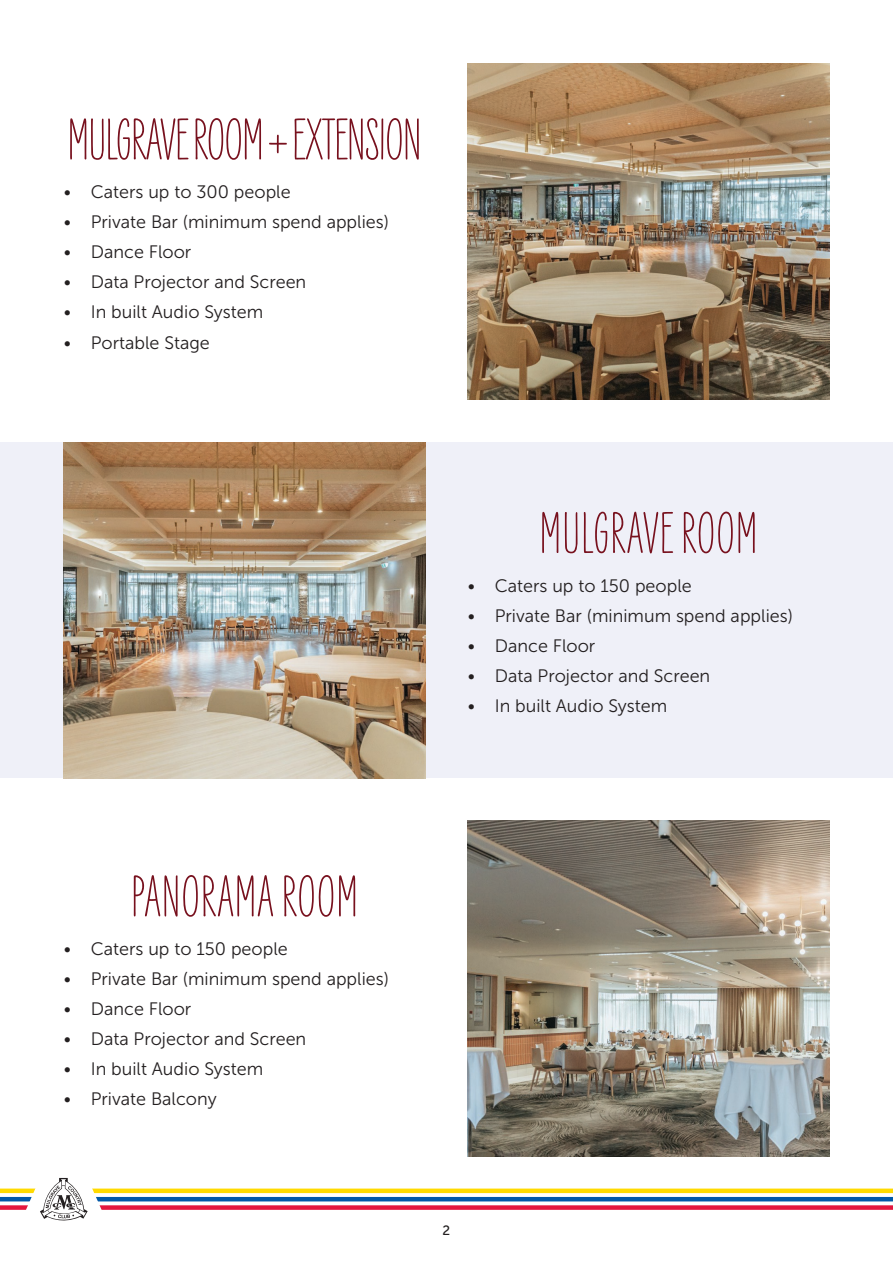
<style>
.page{position:relative;width:893px;height:1263px;background:#fff}
.page>*{position:absolute;margin:0;border:0;box-sizing:border-box;transform-origin:0 0}
.Sub-headCentred{font:500 60px "Liebe Erika";color:#78111e}
.Sub-headCentred-2{font:500 60px "Liebe Erika";letter-spacing:-.02em;color:#78111e}
.t1{font:18px "Museo Sans 300";color:#231f20}
.t2{font:13.5px "Museo Sans 500";color:#231f20}
</style>
<div class="page">
<div style="left:0;top:442px;width:893px;height:336px;background:#eff0f8"></div>
<img style="left:468px;top:64px;width:361px;height:336px">
<img style="left:64px;top:442px;width:361px;height:336px">
<img style="left:468px;top:821px;width:361px;height:336px">
<div style="left:92px;top:1188px;width:801px;height:5px;background:#ffda00"></div>
<hr style="left:92px;top:1197px;width:801px;height:4px;background:#0058a9">
<div style="left:92px;top:1205px;width:801px;height:5px;background:#e3173e"></div>
<svg style="left:40px;top:1178px;width:48px;height:42px"></svg>
<div style="left:0;top:1188px;width:36px;height:5px;background:#ffda00"></div>
<svg style="left:0;top:1197px;width:32px;height:4px"></svg>
<svg style="left:0;top:1205px;width:28px;height:5px"></svg>
<p class="Sub-headCentred-2" style="left:67px;top:107px;width:356px">MULGRAVE ROOM + EXTENSION</p>
<p class="t1" style="left:64px;top:182px;width:228px">• Caters up to 300 people</p>
<p class="t1" style="left:64px;top:212px;width:327px">• Private Bar (minimum spend applies)</p>
<p class="t1" style="left:64px;top:242px;width:129px">• Dance Floor</p>
<p class="t1" style="left:64px;top:272px;width:244px">• Data Projector and Screen</p>
<p class="t1" style="left:64px;top:302px;width:201px">• In built Audio System</p>
<p class="t1" style="left:64px;top:333px;width:148px">• Portable Stage</p>
<p class="Sub-headCentred" style="left:539px;top:501px;width:220px">MULGRAVE ROOM</p>
<p class="t1" style="left:468px;top:576px;width:225px">• Caters up to 150 people</p>
<p class="t1" style="left:468px;top:606px;width:327px">• Private Bar (minimum spend applies)</p>
<p class="t1" style="left:468px;top:636px;width:129px">• Dance Floor</p>
<p class="t1" style="left:468px;top:666px;width:244px">• Data Projector and Screen</p>
<p class="t1" style="left:468px;top:696px;width:201px">• In built Audio System</p>
<p class="Sub-headCentred" style="left:131px;top:864px;width:229px">PANORAMA ROOM</p>
<p class="t1" style="left:64px;top:939px;width:225px">• Caters up to 150 people</p>
<p class="t1" style="left:64px;top:969px;width:327px">• Private Bar (minimum spend applies)</p>
<p class="t1" style="left:64px;top:999px;width:129px">• Dance Floor</p>
<p class="t1" style="left:64px;top:1029px;width:244px">• Data Projector and Screen</p>
<p class="t1" style="left:64px;top:1059px;width:201px">• In built Audio System</p>
<p class="t1" style="left:64px;top:1089px;width:155px">• Private Balcony</p>
<p class="t2" style="left:443px;top:1223px;width:9px">2</p>
</div>
